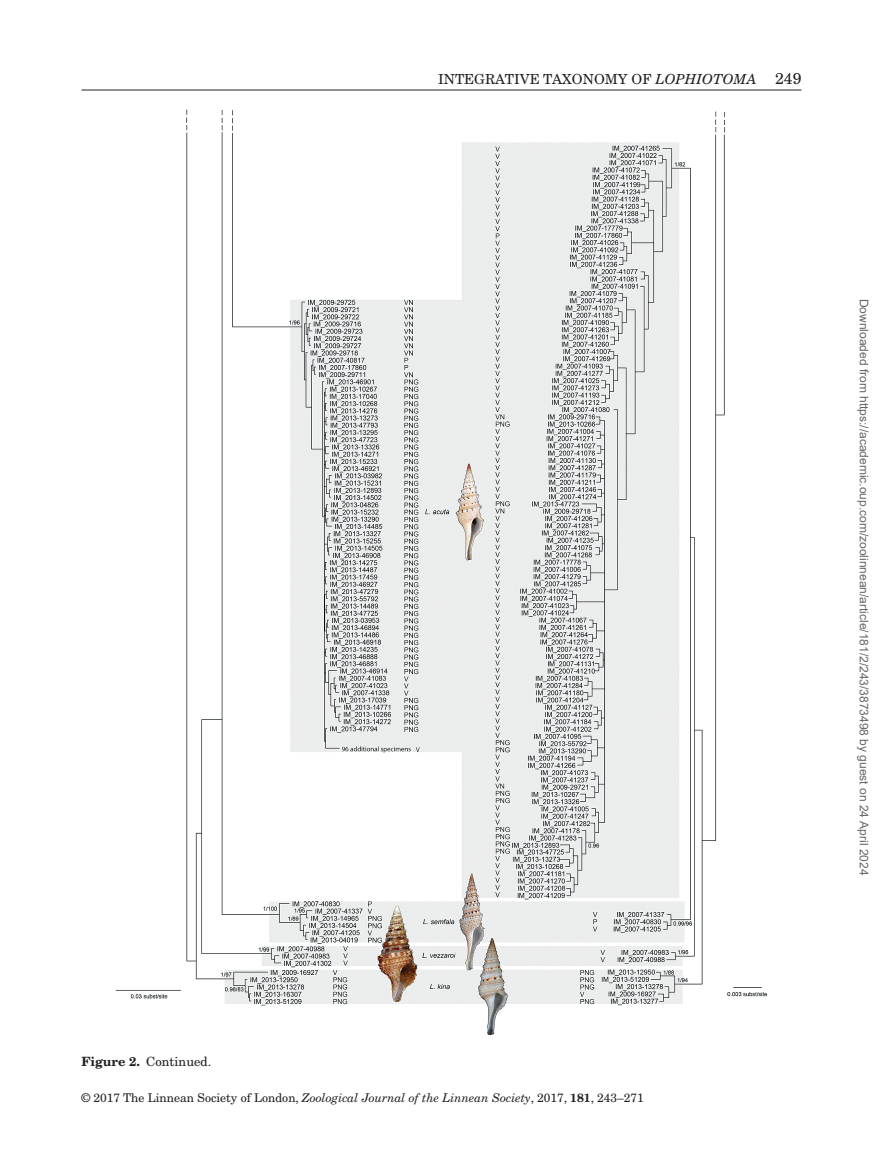
<style>
.page{position:relative;width:893px;height:1174px;background:#fff}
.page>*{position:absolute;margin:0;border:0;box-sizing:border-box;transform-origin:0 0}
.t1{font:13.8px "New Century Schlbk";color:#231f20}
.t2{font:12.75px "New Century Schlbk";color:#231f20}
.t3{font:12px "Arial";color:#666}
.t4{font:12px "New Century Schlbk";color:#231f20}
.s1{font-style:italic}
.s2{font-size:15.75px}
.s3{font-weight:700}
</style>
<div class="page">
<hr style="left:81px;top:90px;width:720px;height:1px;background:#231f20">
<img style="left:116px;top:110px;width:651px;height:925px">
<p class="t1" style="left:438px;top:70px;width:365px">INTEGRATIVE TAXONOMY OF <span class="s1">LOPHIOTOMA</span> <span class="s2">249</span></p>
<p class="t2" style="left:81px;top:1053px;width:131px"><span class="s3">Figure 2.</span> Continued.</p>
<p class="t4" style="left:81px;top:1090px;width:564px">© 2017 The Linnean Society of London, <span class="s1">Zoological Journal of the Linnean Society</span>, 2017, <span class="s3">181</span>, 243–271</p>
<p class="t3" style="left:868px;top:298px;width:578px;rotate:90deg">Downloaded from https://academic.oup.com/zoolinnean/article/181/2/243/3873498 by guest on 24 April 2024</p>
</div>
